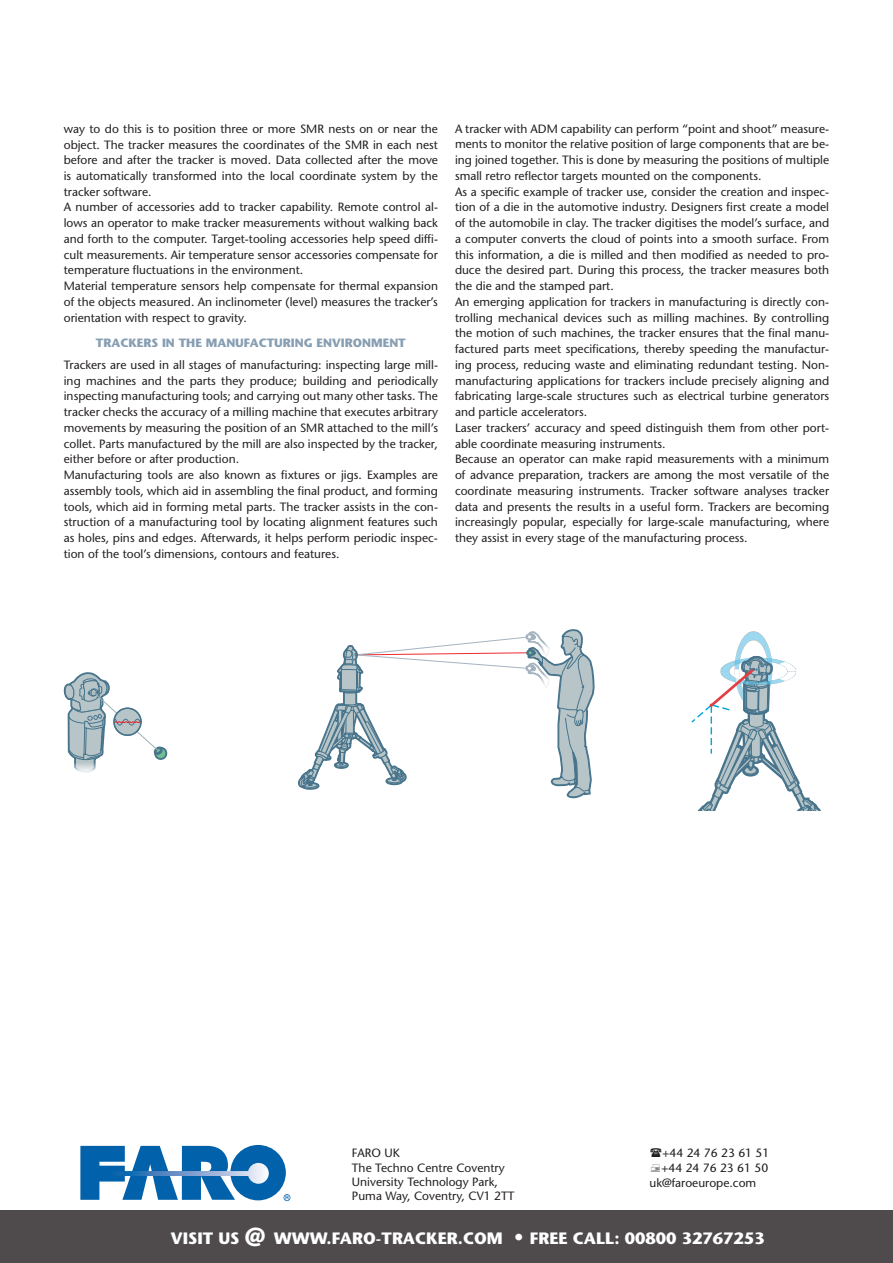
<style>
.page{position:relative;width:893px;height:1263px;background:#fff}
.page>*{position:absolute;margin:0;border:0;box-sizing:border-box;transform-origin:0 0}
.t1{font:700 16.5px "Stone Sans";color:#fff}
.t2{font:12px/15.8px "Stone Sans";color:#231f20}
.t3{font:700 12px "Stone Sans";color:#879eb3}
.s1{font-size:25.65px}
</style>
<div class="page">
<div style="left:0;top:1210px;width:893px;height:53px;background:#4f4b4c"></div>
<svg style="left:284px;top:1194px;width:6px;height:7px"></svg>
<div style="left:230px;top:1145px;width:56px;height:55px;background:#0161aa;border-radius:50%"></div>
<svg style="left:80px;top:1146px;width:189px;height:55px"></svg>
<svg style="left:298px;top:629px;width:297px;height:170px"></svg>
<svg style="left:64px;top:672px;width:104px;height:101px"></svg>
<div style="left:113px;top:707px;width:29px;height:29px;border:1px solid #47748c;border-radius:50%"></div>
<svg style="left:691px;top:631px;width:130px;height:180px"></svg>
<p class="t2" style="left:64px;top:121px;width:376px">way to do this is to position three or more SMR nests on or near the object. The tracker measures the coordinates of the SMR in each nest before and after the tracker is moved. Data collected after the move is automatically transformed into the local coordinate system by the tracker software.<br>A number of accessories add to tracker capability. Remote control al&shy;lows an operator to make tracker measurements without walking back and forth to the computer. Target-tooling accessories help speed diffi&shy;cult measurements. Air temperature sensor accessories compensate for temperature fluctuations in the environment.<br>Material temperature sensors help compensate for thermal expansion of the objects measured. An inclinometer (level) measures the tracker’s orientation with respect to gravity.</p>
<p class="t3" style="left:96px;top:336px;width:311px">TRACKERS IN THE MANUFACTURING ENVIRONMENT</p>
<p class="t2" style="left:64px;top:357px;width:376px">Trackers are used in all stages of manufacturing: inspecting large mill&shy;ing machines and the parts they produce; building and periodically inspecting manufacturing tools; and carrying out many other tasks. The tracker checks the accuracy of a milling machine that executes arbitrary movements by measuring the position of an SMR attached to the mill’s collet. Parts manufactured by the mill are also inspected by the tracker, either before or after production.<br>Manufacturing tools are also known as fixtures or jigs. Examples are assembly tools, which aid in assembling the final product, and forming tools, which aid in forming metal parts. The tracker assists in the con&shy;struction of a manufacturing tool by locating alignment features such as holes, pins and edges. Afterwards, it helps perform periodic inspec&shy;tion of the tool’s dimensions, contours and features.</p>
<p class="t2" style="left:455px;top:121px;width:376px">A tracker with ADM capability can perform “point and shoot” measure&shy;ments to monitor the relative position of large components that are be&shy;ing joined together. This is done by measuring the positions of multiple small retro reflector targets mounted on the components.<br>As a specific example of tracker use, consider the creation and inspec&shy;tion of a die in the automotive industry. Designers first create a model of the automobile in clay. The tracker digitises the model’s surface, and a computer converts the cloud of points into a smooth surface. From this information, a die is milled and then modified as needed to pro&shy;duce the desired part. During this process, the tracker measures both the die and the stamped part.<br>An emerging application for trackers in manufacturing is directly con&shy;trolling mechanical devices such as milling machines. By controlling the motion of such machines, the tracker ensures that the final manu&shy;factured parts meet specifications, thereby speeding the manufactur&shy;ing process, reducing waste and eliminating redundant testing. Non&shy;manufacturing applications for trackers include precisely aligning and fabricating large-scale structures such as electrical turbine generators and particle accelerators.<br>Laser trackers’ accuracy and speed distinguish them from other port&shy;able coordinate measuring instruments.<br>Because an operator can make rapid measurements with a minimum of advance preparation, trackers are among the most versatile of the coordinate measuring instruments. Tracker software analyses tracker data and presents the results in a useful form. Trackers are becoming increasingly popular, especially for large-scale manufacturing, where they assist in every stage of the manufacturing process.</p>
<p class="t2" style="left:352px;top:1146px;width:164px;line-height:14.4px">FARO UK<br>The Techno Centre Coventry<br>University Technology Park,<br>Puma Way, Coventry, CV1 2TT</p>
<p class="t2" style="left:661px;top:1144px;width:109px">+44 24 76 23 61 51 +44 24 76 23 61 50</p>
<p class="t2" style="left:649px;top:1175px;width:108px">uk@faroeurope.com</p>
<h1 class="t1" style="left:171px;top:1228px;width:595px">VISIT US <span class="s1">@</span> WWW.FARO-TRACKER.COM <sup>.</sup> FREE CALL: 00800 32767253</h1>
</div>
